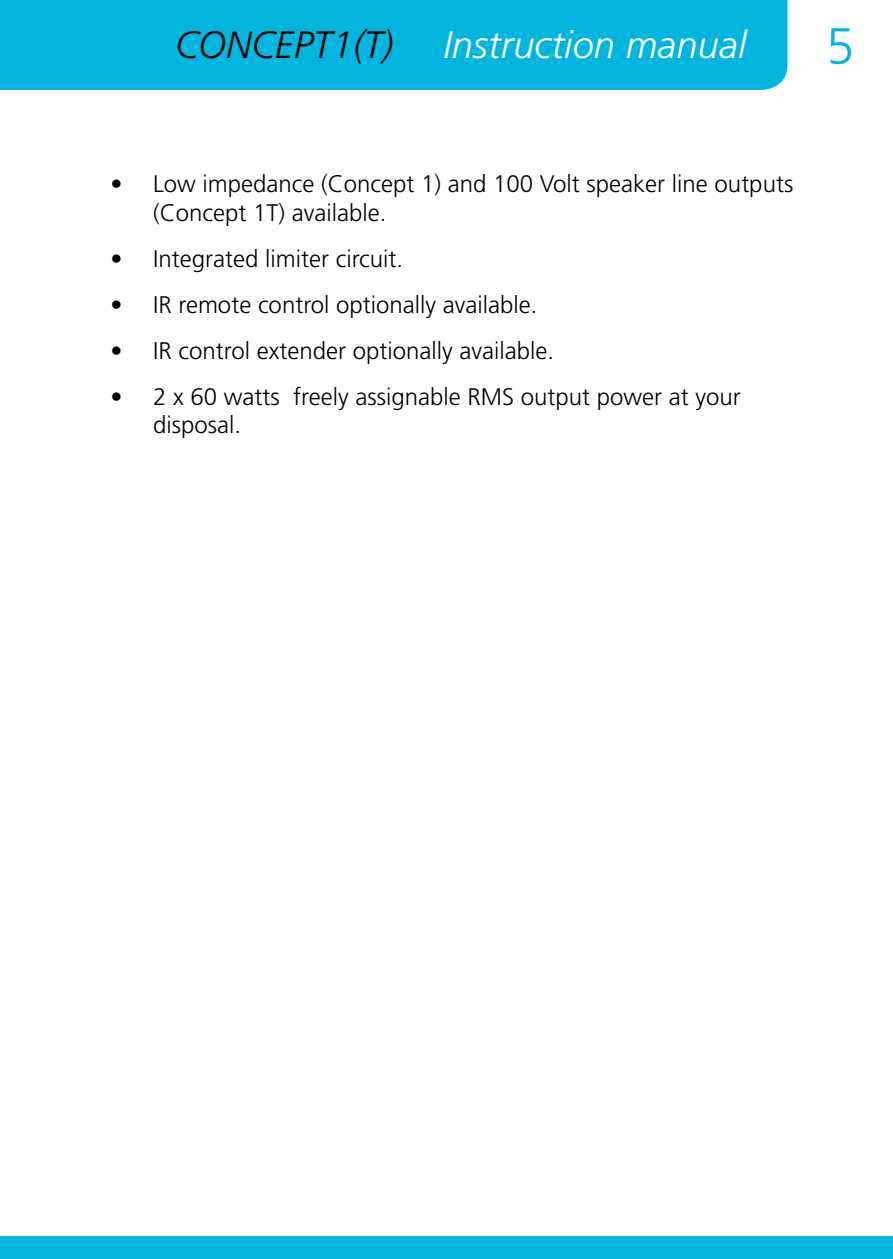
<style>
.page{position:relative;width:893px;height:1259px;background:#fff}
.page>*{position:absolute;margin:0;border:0;box-sizing:border-box;transform-origin:0 0}
.t1{font:300 51px "Frutiger LT Std";color:#00b6de}
.t2{font:italic 300 38.1px "Frutiger LT Std";color:#fff}
.t3{font:italic 300 38.1px "Frutiger LT Std";color:#000}
.t4{font:300 24px/28.8px "Frutiger LT Std";color:#000}
</style>
<div class="page">
<div style="left:0;top:0;width:787px;height:90px;background:#00b6de"></div>
<div style="left:0;top:1236px;width:893px;height:23px;background:#00b6de"></div>
<h2 class="t3" style="left:175px;top:23px;width:220px">CONCEPT1(T)</h2>
<h2 class="t2" style="left:443px;top:23px;width:305px">Instruction manual</h2>
<h1 class="t1" style="left:826px;top:17px;width:30px">5</h1>
<p class="t4" style="left:153px;top:170px;width:642px;text-indent:-43px">• Low impedance (Concept 1) and 100 Volt speaker line outputs (Concept 1T) available.</p>
<p class="t4" style="left:111px;top:245px;width:294px">• Integrated limiter circuit.</p>
<p class="t4" style="left:111px;top:290px;width:429px">• IR remote control optionally available.</p>
<p class="t4" style="left:111px;top:336px;width:445px">• IR control extender optionally available.</p>
<p class="t4" style="left:153px;top:382px;width:589px;text-indent:-43px">• 2 x 60 watts freely assignable RMS output power at your disposal.</p>
</div>
